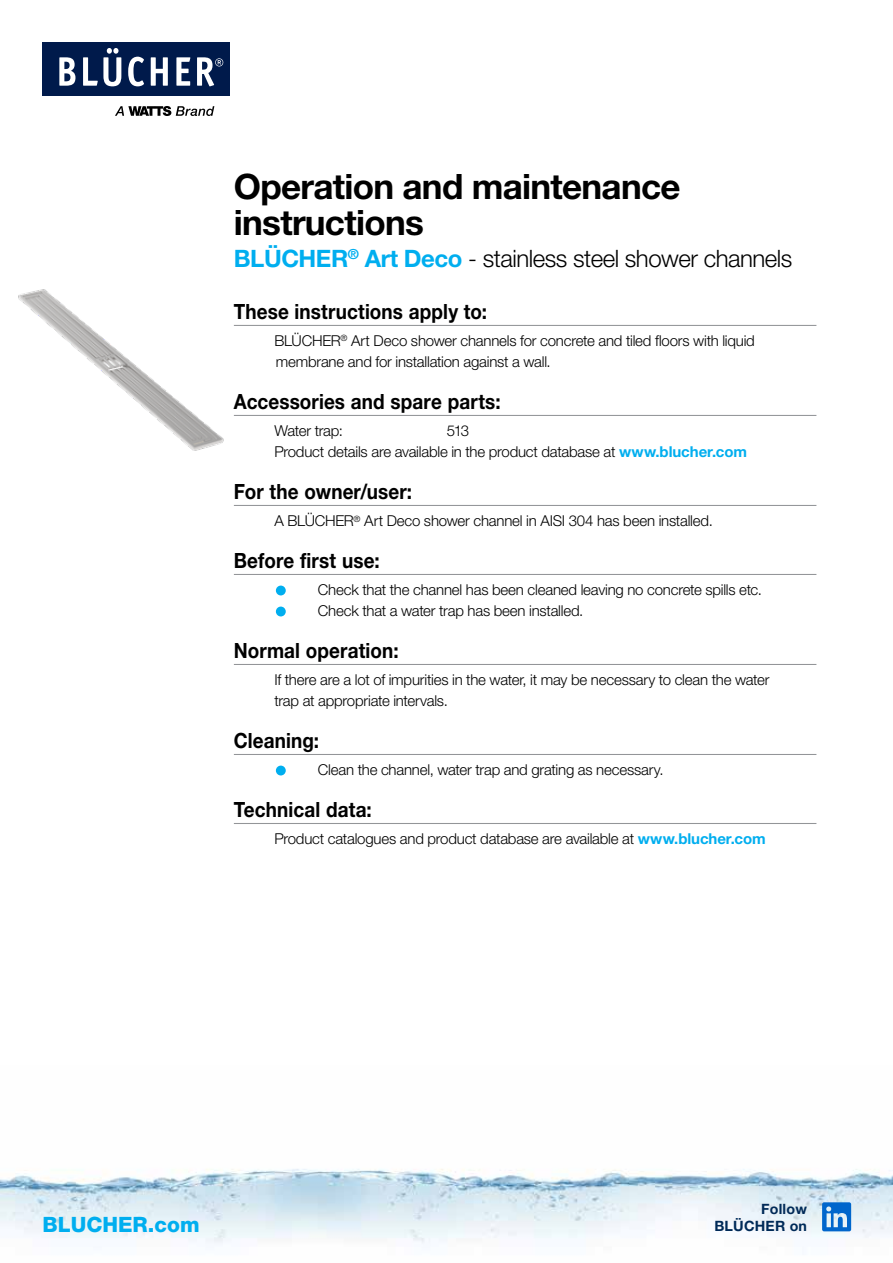
<style>
.page{position:relative;width:893px;height:1263px;background:#fff}
.page>*{position:absolute;margin:0;border:0;box-sizing:border-box;transform-origin:0 0}
.t1{font:700 34.95px/36px "Helvetica Neue LT Std";letter-spacing:-.02em;color:#000}
.t2{font:300 24px "Helvetica Neue LT Std";letter-spacing:-.02em;color:#000}
.t3{font:800 21.15px "Helvetica Neue LT Std";color:#00aeef}
.t4{font:700 21px "Helvetica Neue LT Std";letter-spacing:.005em;color:#000;scale:.9 1}
.t5{font:300 15px/21px "Helvetica Neue LT Std";letter-spacing:-.015em;color:#000}
.t6{font:700 14.25px/17.1px "Helvetica Neue LT Std";letter-spacing:.015em;color:#002a58;text-align:right}
.s1{font-weight:700;color:#00aeef}
</style>
<div class="page">
<hr style="left:234px;top:325px;width:582px;height:1px;background:#939598">
<hr style="left:234px;top:415px;width:582px;height:1px;background:#939598">
<hr style="left:234px;top:505px;width:582px;height:1px;background:#939598">
<hr style="left:234px;top:574px;width:582px;height:1px;background:#939598">
<hr style="left:234px;top:664px;width:582px;height:1px;background:#939598">
<hr style="left:234px;top:754px;width:582px;height:1px;background:#939598">
<hr style="left:234px;top:823px;width:582px;height:1px;background:#939598">
<div style="left:276px;top:586px;width:10px;height:9px;background:#00aeef;border-radius:50%"></div>
<div style="left:276px;top:607px;width:10px;height:9px;background:#00aeef;border-radius:50%"></div>
<div style="left:276px;top:766px;width:10px;height:9px;background:#00aeef;border-radius:50%"></div>
<div style="left:43px;top:43px;width:187px;height:53px;background:#001a4b"></div>
<svg style="left:115px;top:106px;width:99px;height:10px"></svg>
<svg style="left:59px;top:57px;width:16px;height:29px"></svg>
<svg style="left:128px;top:57px;width:16px;height:29px"></svg>
<svg style="left:151px;top:57px;width:17px;height:29px"></svg>
<svg style="left:176px;top:57px;width:14px;height:29px"></svg>
<svg style="left:197px;top:57px;width:26px;height:29px"></svg>
<svg style="left:83px;top:48px;width:38px;height:38px"></svg>
<img style="left:18px;top:289px;width:206px;height:162px">
<img style="left:0;top:1169px;width:893px;height:75px">
<svg style="left:822px;top:1202px;width:29px;height:29px"></svg>
<h1 class="t1" style="left:234px;top:168px;width:448px">Operation and maintenance instructions</h1>
<h2 class="t2" style="left:234px;top:244px;width:560px"><span class="s1">BLÜCHER</span><sup>®</sup> <span class="s1">Art Deco</span> - stainless steel shower channels</h2>
<h3 class="t4" style="left:234px;top:299px;width:283px">These instructions apply to:</h3>
<p class="t5" style="left:274px;top:330px;width:482px">BLÜCHER<sup>®</sup> Art Deco shower channels for concrete and tiled floors with liquid membrane and for installation against a wall.</p>
<h3 class="t4" style="left:234px;top:389px;width:298px">Accessories and spare parts:</h3>
<p class="t5" style="left:274px;top:420px;width:70px">Water trap:</p>
<p class="t5" style="left:274px;top:420px;width:474px;text-indent:173px">513<br>Product details are available in the product database at <span class="s1">www.blucher.com</span></p>
<h3 class="t4" style="left:234px;top:479px;width:200px">For the owner/user:</h3>
<p class="t5" style="left:274px;top:510px;width:440px">A BLÜCHER<sup>®</sup> Art Deco shower channel in AISI 304 has been installed.</p>
<h3 class="t4" style="left:234px;top:548px;width:163px">Before first use:</h3>
<p class="t5" style="left:318px;top:579px;width:446px">Check that the channel has been cleaned leaving no concrete spills etc.<br>Check that a water trap has been installed.</p>
<h3 class="t4" style="left:234px;top:638px;width:185px">Normal operation:</h3>
<p class="t5" style="left:274px;top:669px;width:497px">If there are a lot of impurities in the water, it may be necessary to clean the water trap at appropriate intervals.</p>
<h3 class="t4" style="left:234px;top:728px;width:96px">Cleaning:</h3>
<p class="t5" style="left:318px;top:759px;width:347px">Clean the channel, water trap and grating as necessary.</p>
<h3 class="t4" style="left:234px;top:797px;width:155px">Technical data:</h3>
<p class="t5" style="left:274px;top:828px;width:493px">Product catalogues and product database are available at <span class="s1">www.blucher.com</span></p>
<h3 class="t3" style="left:43px;top:1212px;width:159px">BLUCHER.com</h3>
<p class="t6" style="left:714px;top:1200px;width:94px">Follow<br>BLÜCHER on</p>
</div>
